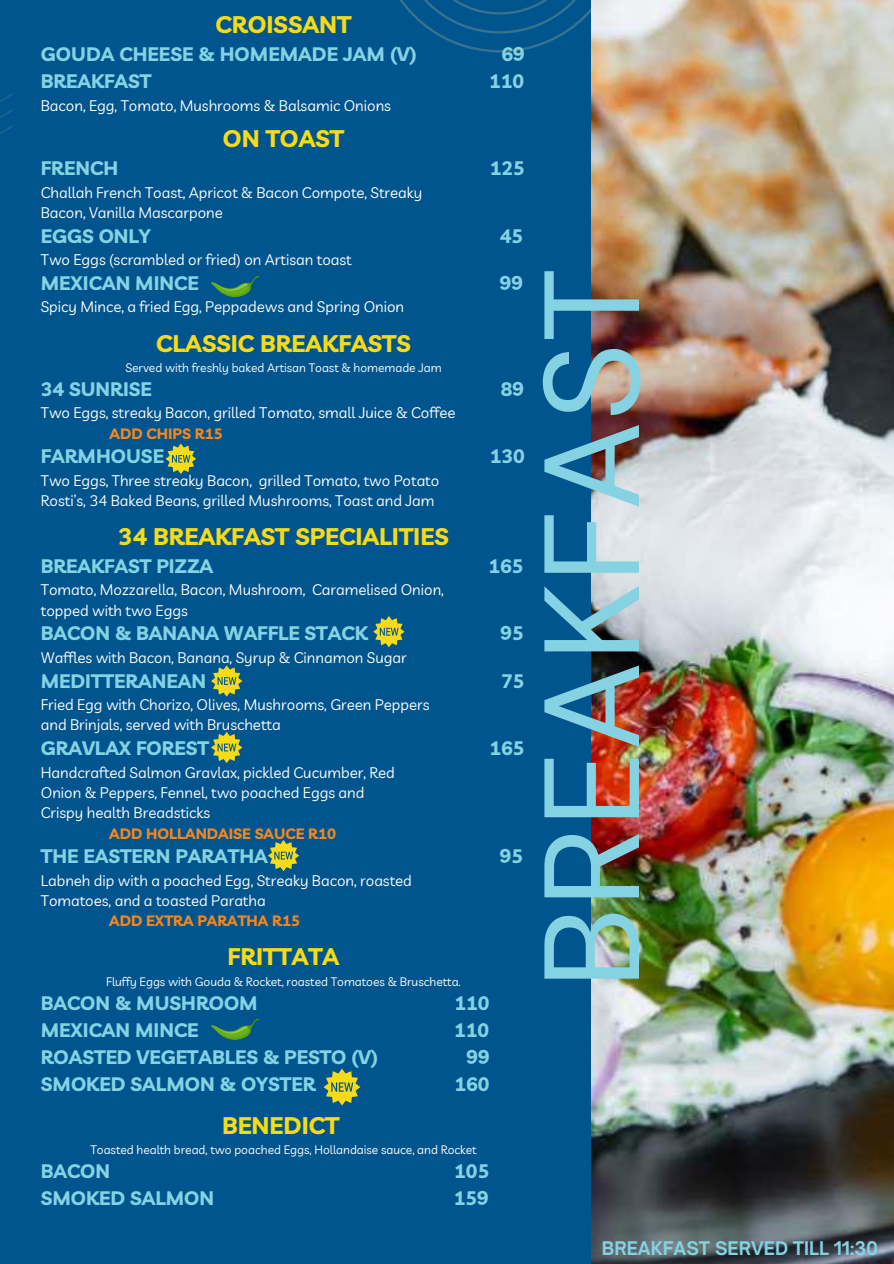
<style>
.page{position:relative;width:894px;height:1264px;background:#fff}
.page>*{position:absolute;margin:0;border:0;box-sizing:border-box;transform-origin:0 0}
.t1{font:135px "DM Sans";color:#84d2e2}
.t2{font:700 24px "Livvic";color:#f7db17}
.t3{font:700 19.5px "Livvic";color:#84d2e2}
.t4{font:700 18px "Open Sauce One";color:#84d2e2}
.t5{font:15px/20.2px "Livvic";color:#fff}
.t6{font:700 15px "Livvic";color:#f5871e}
.t7{font:12px "Livvic";color:#fff}
</style>
<div class="page">
<div style="left:0;top:0;width:893px;height:1263px;background:#00558f"></div>
<svg style="left:400px;top:0;width:191px;height:52px"></svg>
<svg style="left:0;top:93px;width:13px;height:41px"></svg>
<img style="left:591px;top:0;width:302px;height:1263px">
<svg style="left:323px;top:1068px;width:37px;height:37px"></svg>
<svg style="left:373px;top:616px;width:31px;height:31px"></svg>
<svg style="left:165px;top:443px;width:31px;height:31px"></svg>
<svg style="left:211px;top:276px;width:48px;height:21px"></svg>
<svg style="left:211px;top:1018px;width:48px;height:22px"></svg>
<svg style="left:211px;top:665px;width:31px;height:31px"></svg>
<svg style="left:211px;top:732px;width:31px;height:31px"></svg>
<svg style="left:268px;top:840px;width:31px;height:31px"></svg>
<h2 class="t2" style="left:215px;top:6px;width:137px">CROISSANT</h2>
<h3 class="t3" style="left:41px;top:39px;width:377px">GOUDA CHEESE &amp; HOMEMADE JAM (V)</h3>
<h3 class="t3" style="left:501px;top:39px;width:25px">69</h3>
<h3 class="t3" style="left:41px;top:66px;width:112px">BREAKFAST</h3>
<h3 class="t3" style="left:489px;top:66px;width:37px">110</h3>
<p class="t5" style="left:41px;top:94px;width:351px">Bacon, Egg, Tomato, Mushrooms &amp; Balsamic Onions</p>
<h2 class="t2" style="left:223px;top:120px;width:123px">ON TOAST</h2>
<h3 class="t3" style="left:41px;top:153px;width:79px">FRENCH</h3>
<h3 class="t3" style="left:489px;top:153px;width:37px">125</h3>
<p class="t5" style="left:41px;top:181px;width:383px">Challah French Toast, Apricot &amp; Bacon Compote, Streaky<br>Bacon, Vanilla Mascarpone</p>
<h3 class="t3" style="left:41px;top:220px;width:111px">EGGS ONLY</h3>
<h3 class="t3" style="left:499px;top:220px;width:25px">45</h3>
<p class="t5" style="left:41px;top:249px;width:312px">Two Eggs (scrambled or fried) on Artisan toast</p>
<h3 class="t3" style="left:41px;top:268px;width:159px">MEXICAN MINCE</h3>
<h3 class="t3" style="left:499px;top:268px;width:25px">99</h3>
<p class="t5" style="left:41px;top:296px;width:365px">Spicy Mince, a fried Egg, Peppadews and Spring Onion</p>
<h2 class="t2" style="left:156px;top:324px;width:256px">CLASSIC BREAKFASTS</h2>
<p class="t7" style="left:125px;top:358px;width:318px">Served with freshly baked Artisan Toast &amp; homemade Jam</p>
<h3 class="t3" style="left:41px;top:373px;width:112px">34 SUNRISE</h3>
<h3 class="t3" style="left:500px;top:373px;width:25px">89</h3>
<p class="t5" style="left:41px;top:402px;width:416px">Two Eggs, streaky Bacon, grilled Tomato, small Juice &amp; Coffee</p>
<p class="t6" style="left:110px;top:421px;width:115px">ADD CHIPS R15</p>
<h3 class="t3" style="left:41px;top:441px;width:125px">FARMHOUSE</h3>
<h3 class="t3" style="left:489px;top:441px;width:37px">130</h3>
<p class="t5" style="left:41px;top:469px;width:400px">Two Eggs, Three streaky Bacon, grilled Tomato, two Potato<br>Rosti’s, 34 Baked Beans, grilled Mushrooms, Toast and Jam</p>
<h2 class="t2" style="left:118px;top:518px;width:332px">34 BREAKFAST SPECIALITIES</h2>
<h3 class="t3" style="left:41px;top:550px;width:174px">BREAKFAST PIZZA</h3>
<h3 class="t3" style="left:488px;top:550px;width:37px">165</h3>
<p class="t5" style="left:41px;top:579px;width:404px">Tomato, Mozzarella, Bacon, Mushroom, Caramelised Onion, topped with two Eggs</p>
<h3 class="t3" style="left:41px;top:618px;width:328px">BACON &amp; BANANA WAFFLE STACK</h3>
<h3 class="t3" style="left:500px;top:618px;width:25px">95</h3>
<p class="t5" style="left:41px;top:646px;width:367px">Waffles with Bacon, Banana, Syrup &amp; Cinnamon Sugar</p>
<h3 class="t3" style="left:41px;top:665px;width:167px">MEDITTERANEAN</h3>
<h3 class="t3" style="left:501px;top:665px;width:25px">75</h3>
<p class="t5" style="left:41px;top:693px;width:390px">Fried Egg with Chorizo, Olives, Mushrooms, Green Peppers and Brinjals, served with Bruschetta</p>
<h3 class="t3" style="left:41px;top:733px;width:170px">GRAVLAX FOREST</h3>
<h3 class="t3" style="left:489px;top:733px;width:37px">165</h3>
<p class="t5" style="left:41px;top:761px;width:355px">Handcrafted Salmon Gravlax, pickled Cucumber, Red<br>Onion &amp; Peppers, Fennel, two poached Eggs and<br>Crispy health Breadsticks</p>
<p class="t6" style="left:109px;top:821px;width:228px">ADD HOLLANDAISE SAUCE R10</p>
<h3 class="t3" style="left:41px;top:841px;width:228px">THE EASTERN PARATHA</h3>
<h3 class="t3" style="left:499px;top:841px;width:25px">95</h3>
<p class="t5" style="left:41px;top:869px;width:372px">Labneh dip with a poached Egg, Streaky Bacon, roasted<br>Tomatoes, and a toasted Paratha</p>
<p class="t6" style="left:109px;top:909px;width:192px">ADD EXTRA PARATHA R15</p>
<h2 class="t2" style="left:227px;top:938px;width:113px">FRITTATA</h2>
<p class="t7" style="left:106px;top:972px;width:356px">Fluffy Eggs with Gouda &amp; Rocket, roasted Tomatoes &amp; Bruschetta.</p>
<h3 class="t3" style="left:41px;top:987px;width:218px">BACON &amp; MUSHROOM</h3>
<h3 class="t3" style="left:454px;top:987px;width:37px">110</h3>
<h3 class="t3" style="left:41px;top:1014px;width:159px">MEXICAN MINCE</h3>
<h3 class="t3" style="left:454px;top:1014px;width:37px">110</h3>
<h3 class="t3" style="left:41px;top:1041px;width:338px">ROASTED VEGETABLES &amp; PESTO (V)</h3>
<h3 class="t3" style="left:466px;top:1041px;width:25px">99</h3>
<h3 class="t3" style="left:41px;top:1068px;width:276px">SMOKED SALMON &amp; OYSTER</h3>
<h3 class="t3" style="left:454px;top:1068px;width:37px">160</h3>
<h2 class="t2" style="left:222px;top:1106px;width:119px">BENEDICT</h2>
<p class="t7" style="left:90px;top:1141px;width:388px">Toasted health bread, two poached Eggs, Hollandaise sauce, and Rocket</p>
<h3 class="t3" style="left:41px;top:1156px;width:71px">BACON</h3>
<h3 class="t3" style="left:454px;top:1156px;width:37px">105</h3>
<h3 class="t3" style="left:41px;top:1183px;width:175px">SMOKED SALMON</h3>
<h3 class="t3" style="left:454px;top:1183px;width:37px">159</h3>
<h1 class="t1" style="left:508px;top:988px;width:723px;rotate:-90deg">BREAKFAST</h1>
<p class="t4" style="left:601px;top:1235px;width:278px">BREAKFAST SERVED TILL 11:30</p>
</div>
